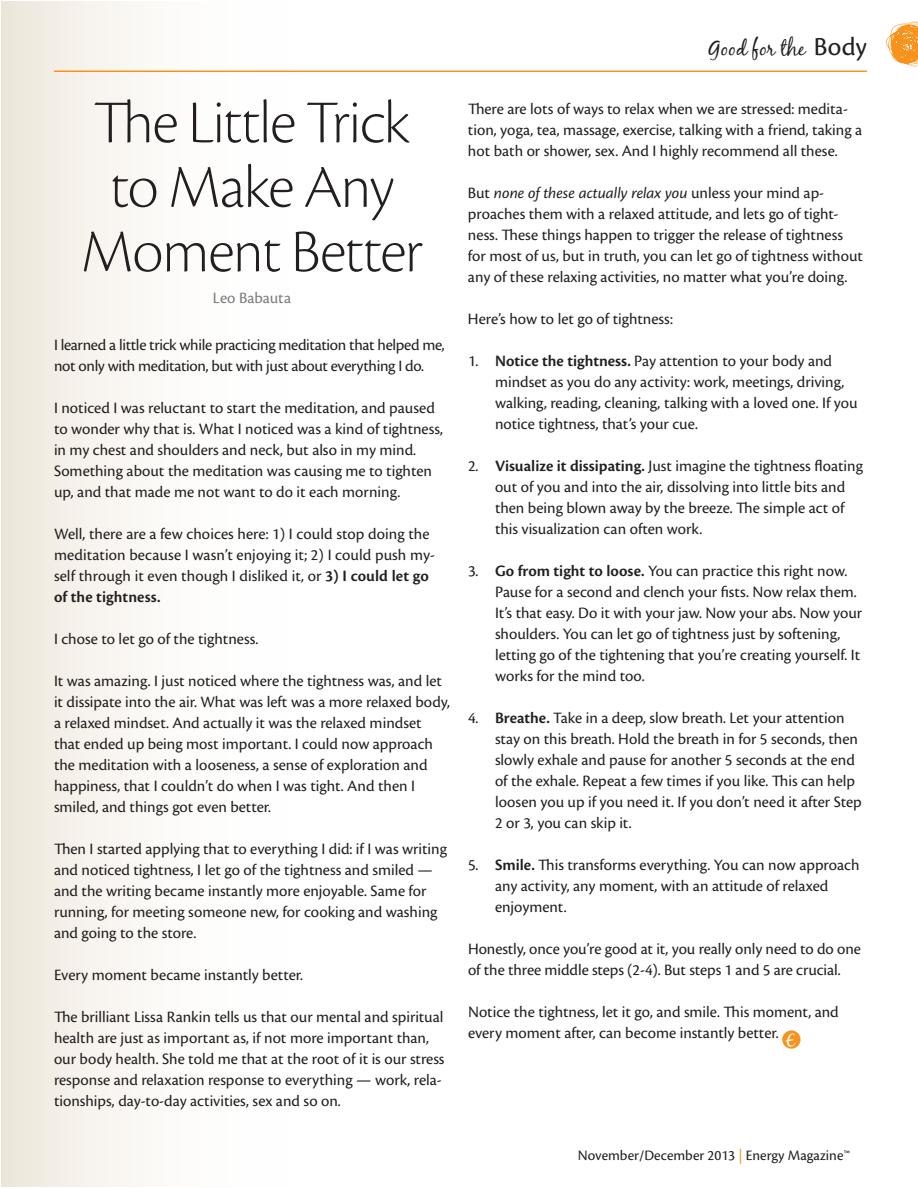
<style>
.page{position:relative;width:918px;height:1188px;background:#fff}
.page>*{position:absolute;margin:0;border:0;box-sizing:border-box;transform-origin:0 0}
.t1{font:63px "Cronos Pro Lt Disp";letter-spacing:-.015em;color:#231f20}
.t2{font:21px "Black Jack";color:#231f20}
.t3{font:16.8px "Black Jack";color:#fff}
.t4{font:16.5px/21px "Cronos Pro";color:#231f20}
.t5{font:16.5px/21px "Cronos Pro";letter-spacing:-.02em;color:#231f20}
.t6{font:600 16.5px "Cronos Pro";letter-spacing:.005em;color:#231f20}
.t7{font:16.5px "Cronos Pro";color:#7c7d7f}
.t8{font:15px "Cronos Pro";color:#231f20}
.s1{font-weight:600}
.s2{font-family:"Cronos Pro";font-size:27px}
.s3{font-style:italic}
.s4{color:#f7931d}
</style>
<div class="page">
<div style="left:2px;top:2px;width:338px;height:1184px;background:linear-gradient(to right,#f1ebe2,#fff)"></div>
<svg style="left:886px;top:22px;width:32px;height:45px"></svg>
<div style="left:782px;top:1030px;width:19px;height:19px;background:#f7931d;border-radius:50%"></div>
<hr style="left:54px;top:70px;width:813px;height:2px;background:#f7931d">
<p class="t1" style="left:94px;top:86px;width:318px">The Little Trick</p>
<p class="t1" style="left:110px;top:151px;width:286px">to Make Any</p>
<p class="t1" style="left:81px;top:215px;width:343px">Moment Better</p>
<p class="t7" style="left:213px;top:288px;width:80px">Leo Babauta</p>
<p class="t5" style="left:54px;top:334px;width:392px">I learned a little trick while practicing meditation that helped me, not only with meditation, but with just about everything I do.</p>
<p class="t4" style="left:54px;top:397px;width:391px">I noticed I was reluctant to start the meditation, and paused to wonder why that is. What I noticed was a kind of tightness, in my chest and shoulders and neck, but also in my mind.<br>Something about the meditation was causing me to tighten up, and that made me not want to do it each morning.</p>
<p class="t4" style="left:54px;top:523px;width:383px">Well, there are a few choices here: 1) I could stop doing the meditation because I wasn’t enjoying it; 2) I could push my&shy;self through it even though I disliked it, or <span class="s1">3) I could let go</span></p>
<p class="t6" style="left:54px;top:587px;width:108px">of the tightness.</p>
<p class="t4" style="left:54px;top:628px;width:206px">I chose to let go of the tightness.</p>
<p class="t4" style="left:54px;top:670px;width:398px">It was amazing. I just noticed where the tightness was, and let it dissipate into the air. What was left was a more relaxed body, a relaxed mindset. And actually it was the relaxed mindset that ended up being most important. I could now approach the meditation with a looseness, a sense of exploration and happiness, that I couldn’t do when I was tight. And then I smiled, and things got even better.</p>
<p class="t4" style="left:54px;top:838px;width:395px">Then I started applying that to everything I did: if I was writing and noticed tightness, I let go of the tightness and smiled — and the writing became instantly more enjoyable. Same for running, for meeting someone new, for cooking and washing and going to the store.</p>
<p class="t4" style="left:54px;top:964px;width:251px">Every moment became instantly better.</p>
<p class="t4" style="left:54px;top:1006px;width:392px">The brilliant Lissa Rankin tells us that our mental and spiritual health are just as important as, if not more important than, our body health. She told me that at the root of it is our stress response and relaxation response to everything — work, rela&shy;tionships, day-to-day activities, sex and so on.</p>
<p class="t2" style="left:709px;top:35px;width:160px">Good for the <span class="s2">Body</span></p>
<p class="t4" style="left:468px;top:99px;width:396px">There are lots of ways to relax when we are stressed: medita&shy;tion, yoga, tea, massage, exercise, talking with a friend, taking a hot bath or shower, sex. And I highly recommend all these.</p>
<p class="t4" style="left:468px;top:183px;width:397px">But <span class="s3">none of these actually relax you</span> unless your mind ap&shy;proaches them with a relaxed attitude, and lets go of tight&shy;ness. These things happen to trigger the release of tightness for most of us, but in truth, you can let go of tightness without any of these relaxing activities, no matter what you’re doing.</p>
<p class="t4" style="left:468px;top:309px;width:206px">Here’s how to let go of tightness:</p>
<p class="t4" style="left:495px;top:351px;width:364px;text-indent:-27px">1. <span class="s1">Notice the tightness.</span> Pay attention to your body and mindset as you do any activity: work, meetings, driving, walking, reading, cleaning, talking with a loved one. If you notice tightness, that’s your cue.</p>
<p class="t4" style="left:495px;top:456px;width:369px;text-indent:-27px">2. <span class="s1">Visualize it dissipating.</span> Just imagine the tightness floating out of you and into the air, dissolving into little bits and then being blown away by the breeze. The simple act of this visualization can often work.</p>
<p class="t4" style="left:495px;top:561px;width:369px;text-indent:-27px">3. <span class="s1">Go from tight to loose.</span> You can practice this right now.<br>Pause for a second and clench your fists. Now relax them.<br>It’s that easy. Do it with your jaw. Now your abs. Now your shoulders. You can let go of tightness just by softening, letting go of the tightening that you’re creating yourself. It works for the mind too.</p>
<p class="t4" style="left:495px;top:708px;width:368px;text-indent:-27px">4. <span class="s1">Breathe.</span> Take in a deep, slow breath. Let your attention stay on this breath. Hold the breath in for 5 seconds, then slowly exhale and pause for another 5 seconds at the end of the exhale. Repeat a few times if you like. This can help loosen you up if you need it. If you don’t need it after Step 2 or 3, you can skip it.</p>
<p class="t4" style="left:495px;top:855px;width:366px;text-indent:-27px">5. <span class="s1">Smile.</span> This transforms everything. You can now approach any activity, any moment, with an attitude of relaxed enjoyment.</p>
<p class="t4" style="left:468px;top:939px;width:395px">Honestly, once you’re good at it, you really only need to do one of the three middle steps (2-4). But steps 1 and 5 are crucial.</p>
<p class="t4" style="left:468px;top:1002px;width:372px">Notice the tightness, let it go, and smile. This moment, and every moment after, can become instantly better.</p>
<p class="t3" style="left:786px;top:1030px;width:10px">E</p>
<p class="t8" style="left:578px;top:1146px;width:274px">November/December 2013 <span class="s4">|</span> Energy Magazine™</p>
</div>
